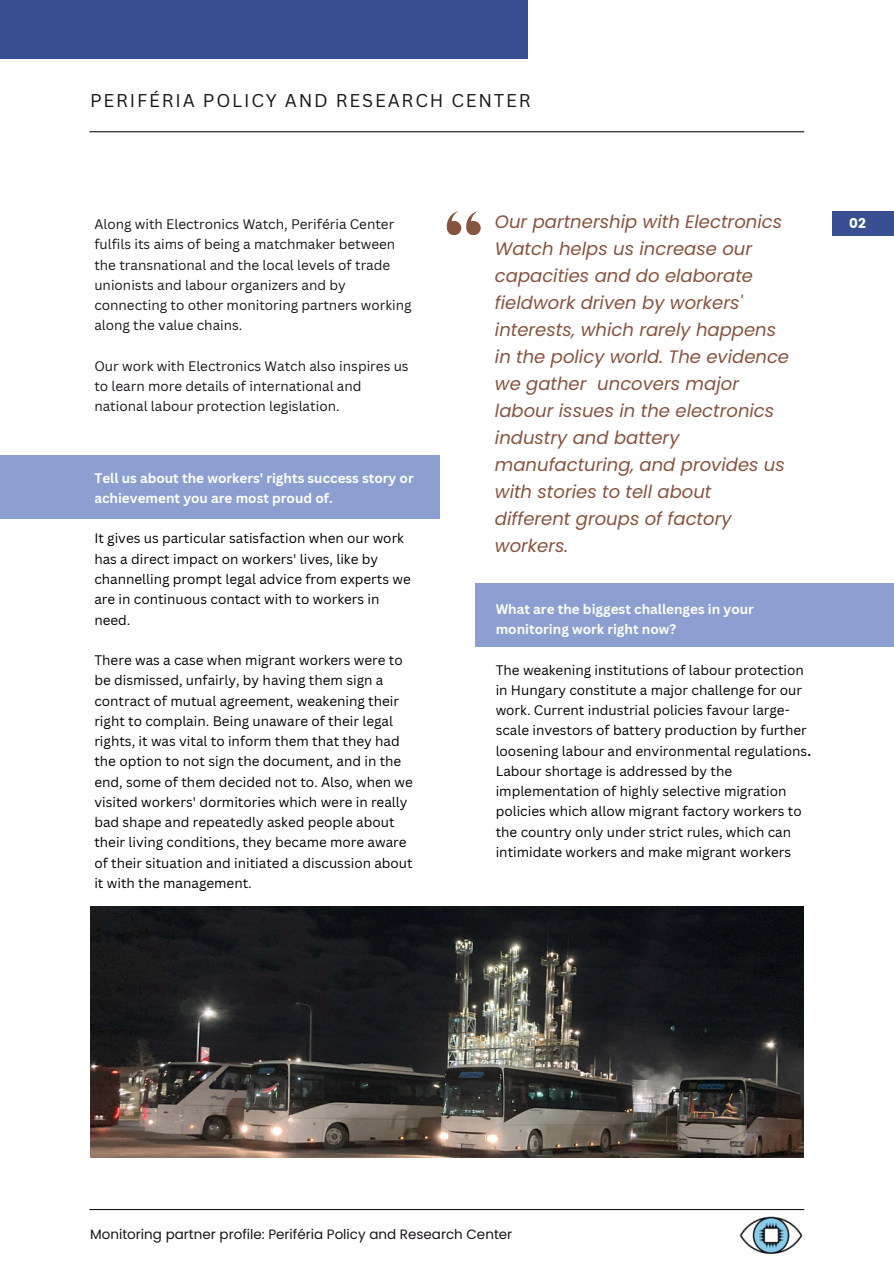
<style>
.page{position:relative;width:894px;height:1264px;background:#fff}
.page>*{position:absolute;margin:0;border:0;box-sizing:border-box;transform-origin:0 0}
.t1{font:italic 18px/27px "Poppins";color:#87543f}
.t2{font:18px "Canva Sans";letter-spacing:.1em;color:#181519}
.t3{font:13.5px/20.2px "Canva Sans";color:#000}
.t4{font:13.5px/20.2px "Canva Sans";color:#181519}
.t5{font:700 13.5px/20.2px "Canva Sans";color:#fff}
.t6{font:13.5px "Poppins";color:#181519}
.t7{font:700 13.5px "Poppins";color:#fff}
.s1{font-weight:700}
</style>
<div class="page">
<hr style="left:89px;top:1208px;width:715px;height:1px;background:#181519">
<hr style="left:89px;top:131px;width:715px;height:1px;background:#181519">
<div style="left:0;top:0;width:527px;height:59px;background:#384f92"></div>
<div style="left:832px;top:211px;width:61px;height:24px;background:#384f92"></div>
<img style="left:739px;top:1216px;width:64px;height:39px">
<svg style="left:446px;top:211px;width:34px;height:24px"></svg>
<div style="left:0;top:455px;width:440px;height:63px;background:#8d9fd1"></div>
<div style="left:475px;top:583px;width:418px;height:63px;background:#8d9fd1"></div>
<img style="left:90px;top:906px;width:713px;height:251px">
<p class="t2" style="left:90px;top:87px;width:442px">PERIFÉRIA POLICY AND RESEARCH CENTER</p>
<p class="t1" style="left:494px;top:208px;width:296px">Our partnership with Electronics<br>Watch helps us increase our capacities and do elaborate fieldwork driven by workers' interests, which rarely happens in the policy world. The evidence we gather uncovers major labour issues in the electronics industry and battery manufacturing, and provides us with stories to tell about different groups of factory workers.</p>
<p class="t4" style="left:94px;top:214px;width:301px">Along with Electronics Watch, Periféria Center</p>
<h3 class="t7" style="left:848px;top:213px;width:18px">02</h3>
<p class="t4" style="left:94px;top:234px;width:318px">fulfils its aims of being a matchmaker between the transnational and the local levels of trade unionists and labour organizers and by connecting to other monitoring partners working along the value chains.</p>
<p class="t4" style="left:94px;top:355px;width:316px">Our work with Electronics Watch also inspires us to learn more details of international and national labour protection legislation.</p>
<p class="t5" style="left:94px;top:467px;width:321px">Tell us about the workers' rights success story or achievement you are most proud of.</p>
<h2 class="t3" style="left:94px;top:528px;width:318px">It gives us particular satisfaction when our work has a direct impact on workers' lives, like by channelling prompt legal advice from experts we are in continuous contact with to workers in need.</h2>
<p class="t3" style="left:94px;top:649px;width:320px">There was a case when migrant workers were to be dismissed, unfairly, by having them sign a contract of mutual agreement, weakening their right to complain. Being unaware of their legal rights, it was vital to inform them that they had the option to not sign the document, and in the end, some of them decided not to. Also, when we visited workers' dormitories which were in really bad shape and repeatedly asked people about their living conditions, they became more aware of their situation and initiated a discussion about it with the management.</p>
<h3 class="t5" style="left:495px;top:598px;width:260px">What are the biggest challenges in your monitoring work right now?</h3>
<p class="t3" style="left:495px;top:659px;width:317px">The weakening institutions of labour protection in Hungary constitute a major challenge for our work. Current industrial policies favour large&shy;scale investors of battery production by further loosening labour and environmental regulations<span class="s1">.<br></span>Labour shortage is addressed by the implementation of highly selective migration policies which allow migrant factory workers to the country only under strict rules, which can intimidate workers and make migrant workers</p>
<p class="t6" style="left:90px;top:1225px;width:423px">Monitoring partner profile: Periféria Policy and Research Center</p>
</div>
